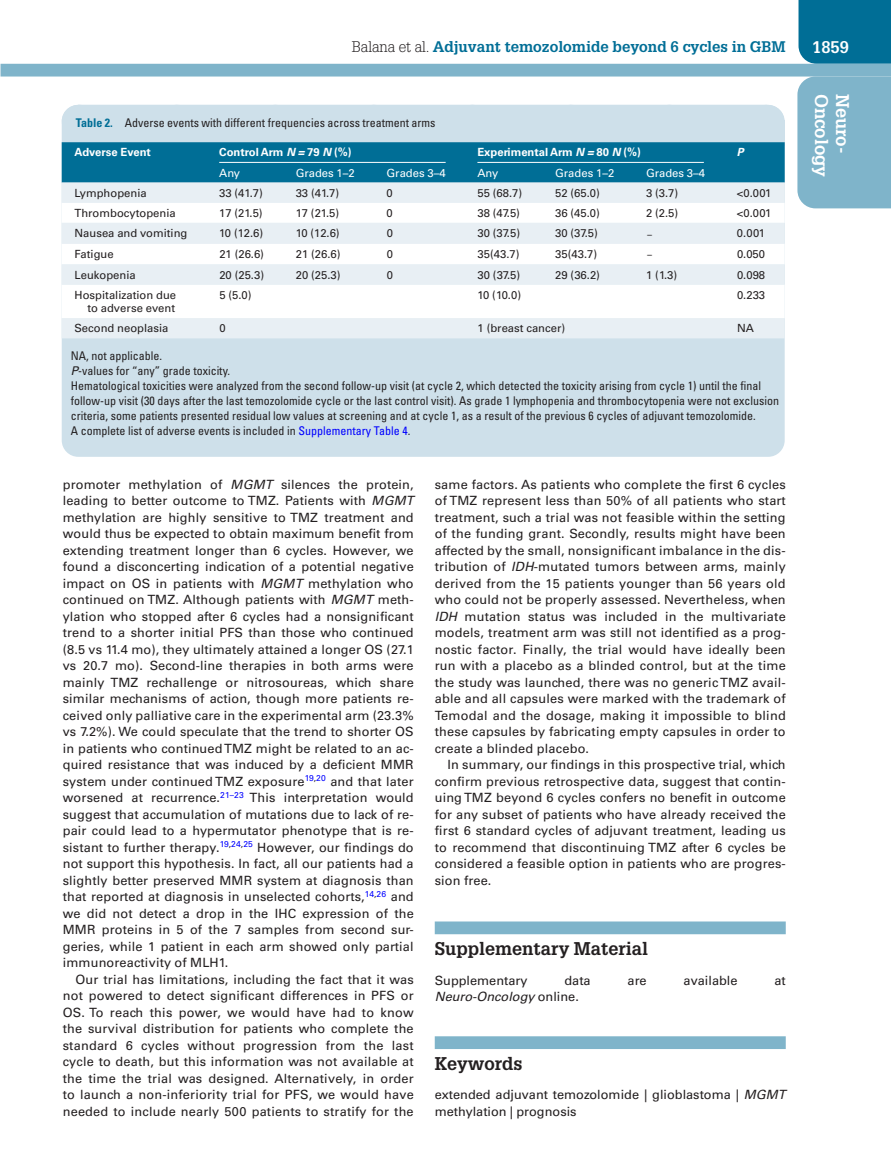
<style>
.page{position:relative;width:891px;height:1175px;background:#fff}
.page>*{position:absolute;margin:0;border:0;box-sizing:border-box;transform-origin:0 0}
.t1{font:700 18px "Glypha LT Std";color:#231f20}
.t2{font:700 18px "Glypha LT Std";color:#fff}
.t3{font:700 16.5px "Glypha LT Std";color:#fff}
.t4{font:700 15px "Glypha LT Std";color:#006e96}
.t5{font:12.75px/16.5px "Univers LT Std";letter-spacing:.01em;color:#231f20;text-align:justify}
.t6{font:italic 12.75px "Univers LT Std";color:#231f20}
.t7{font:condensed 12px/15px "Univers LT Std";color:#231f20}
.t8{font:11.25px/13.5px "Univers LT Std";color:#231f20;text-align:right}
.t9{font:700 11.25px "Univers LT Std";color:#fff}
.t10{font:11.25px "Univers LT Std";color:#fff}
.t11{font:11.25px "Gandhari Unicode";color:#231f20}
.t12{font:italic 700 11.25px "Univers LT Std";color:#fff}
.s1{font-weight:300;color:#231f20}
.s2{font-weight:700;color:#006e96}
.s3{font-style:italic}
.s4{font-style:italic;font-stretch:normal}
.s5{color:#00f}
.s6{font-style:normal}
</style>
<div class="page">
<div style="left:799px;top:0;width:92px;height:64px;background:#006e96"></div>
<div style="left:1px;top:64px;width:890px;height:12px;background:#7fb4ca"></div>
<div style="left:797px;top:76px;width:94px;height:132px;background:#7fb4ca"></div>
<div style="left:435px;top:921px;width:351px;height:13px;background:#7fb4ca"></div>
<div style="left:435px;top:1036px;width:351px;height:13px;background:#7fb4ca"></div>
<div style="left:62px;top:105px;width:723px;height:352px;background:#cee0ea;border-radius:16px"></div>
<svg style="left:62px;top:105px;width:723px;height:77px"></svg>
<div style="left:62px;top:182px;width:723px;height:156px;background:#e8eff4"></div>
<svg style="left:62px;top:203px;width:723px;height:115px;background:#f6f9fa"></svg>
<hr style="left:219px;top:162px;width:227px;height:1px;background:#fff">
<hr style="left:477px;top:162px;width:227px;height:1px;background:#fff">
<p class="t4" style="left:352px;top:37px;width:435px"><span class="s1">Balana et al.</span> Adjuvant temozolomide beyond 6 cycles in GBM</p>
<p class="t3" style="left:812px;top:37px;width:38px">1859</p>
<h1 class="t2" style="left:833px;top:94px;width:85px;rotate:90deg">Oncology</h1>
<h1 class="t2" style="left:854px;top:94px;width:61px;rotate:90deg">Neuro-</h1>
<p class="t7" style="left:76px;top:115px;width:361px"><span class="s2">Table 2.</span> Adverse events with different frequencies across treatment arms</p>
<p class="t9" style="left:74px;top:146px;width:78px">Adverse Event</p>
<p class="t9" style="left:219px;top:146px;width:134px">Control Arm <span class="s3">N =</span> 79 <span class="s3">N</span> (%)</p>
<p class="t9" style="left:477px;top:146px;width:165px">Experimental Arm <span class="s3">N =</span> 80 <span class="s3">N</span> (%)</p>
<p class="t12" style="left:737px;top:146px;width:8px">P</p>
<p class="t10" style="left:219px;top:166px;width:23px">Any</p>
<p class="t10" style="left:296px;top:166px;width:61px">Grades 1–2</p>
<p class="t10" style="left:387px;top:166px;width:61px">Grades 3–4</p>
<p class="t10" style="left:477px;top:166px;width:23px">Any</p>
<p class="t10" style="left:555px;top:166px;width:61px">Grades 1–2</p>
<p class="t10" style="left:646px;top:166px;width:61px">Grades 3–4</p>
<p class="t8" style="left:74px;top:186px;width:74px">Lymphopenia</p>
<p class="t8" style="left:219px;top:186px;width:45px">33 (41.7)</p>
<p class="t8" style="left:296px;top:186px;width:45px">33 (41.7)</p>
<p class="t8" style="left:387px;top:186px;width:8px">0</p>
<p class="t8" style="left:477px;top:186px;width:46px">55 (68.7)</p>
<p class="t8" style="left:555px;top:186px;width:46px">52 (65.0)</p>
<p class="t8" style="left:646px;top:186px;width:34px">3 (3.7)</p>
<p class="t8" style="left:737px;top:186px;width:36px">&lt;0.001</p>
<p class="t8" style="left:75px;top:206px;width:103px">Thrombocytopenia</p>
<p class="t8" style="left:219px;top:206px;width:45px">17 (21.5)</p>
<p class="t8" style="left:296px;top:206px;width:45px">17 (21.5)</p>
<p class="t8" style="left:387px;top:206px;width:8px">0</p>
<p class="t8" style="left:478px;top:206px;width:44px">38 (47.5)</p>
<p class="t8" style="left:555px;top:206px;width:46px">36 (45.0)</p>
<p class="t8" style="left:646px;top:206px;width:34px">2 (2.5)</p>
<p class="t8" style="left:737px;top:206px;width:36px">&lt;0.001</p>
<p class="t8" style="left:75px;top:226px;width:114px">Nausea and vomiting</p>
<p class="t8" style="left:219px;top:226px;width:45px">10 (12.6)</p>
<p class="t8" style="left:296px;top:226px;width:45px">10 (12.6)</p>
<p class="t8" style="left:387px;top:226px;width:8px">0</p>
<p class="t8" style="left:478px;top:226px;width:44px">30 (37.5)</p>
<p class="t8" style="left:555px;top:226px;width:44px">30 (37.5)</p>
<p class="t11" style="left:646px;top:227px;width:9px">‒</p>
<p class="t8" style="left:737px;top:226px;width:29px">0.001</p>
<p class="t8" style="left:75px;top:247px;width:41px">Fatigue</p>
<p class="t8" style="left:219px;top:247px;width:46px">21 (26.6)</p>
<p class="t8" style="left:296px;top:247px;width:46px">21 (26.6)</p>
<p class="t8" style="left:387px;top:247px;width:8px">0</p>
<p class="t8" style="left:478px;top:247px;width:43px">35(43.7)</p>
<p class="t8" style="left:555px;top:247px;width:43px">35(43.7)</p>
<p class="t11" style="left:646px;top:248px;width:9px">‒</p>
<p class="t8" style="left:737px;top:247px;width:30px">0.050</p>
<p class="t8" style="left:75px;top:268px;width:63px">Leukopenia</p>
<p class="t8" style="left:219px;top:268px;width:46px">20 (25.3)</p>
<p class="t8" style="left:296px;top:268px;width:46px">20 (25.3)</p>
<p class="t8" style="left:387px;top:268px;width:8px">0</p>
<p class="t8" style="left:478px;top:268px;width:44px">30 (37.5)</p>
<p class="t8" style="left:555px;top:268px;width:46px">29 (36.2)</p>
<p class="t8" style="left:646px;top:268px;width:33px">1 (1.3)</p>
<p class="t8" style="left:737px;top:268px;width:30px">0.098</p>
<p class="t8" style="left:75px;top:288px;width:103px">Hospitalization due to adverse event</p>
<p class="t8" style="left:219px;top:288px;width:34px">5 (5.0)</p>
<p class="t8" style="left:478px;top:288px;width:45px">10 (10.0)</p>
<p class="t8" style="left:737px;top:288px;width:30px">0.233</p>
<p class="t8" style="left:75px;top:322px;width:95px">Second neoplasia</p>
<p class="t8" style="left:219px;top:322px;width:8px">0</p>
<p class="t8" style="left:478px;top:322px;width:89px">1 (breast cancer)</p>
<p class="t8" style="left:737px;top:322px;width:18px">NA</p>
<p class="t7" style="left:71px;top:348px;width:710px">NA, not applicable.<br><span class="s4">P</span>-values for “any” grade toxicity.<br>Hematological toxicities were analyzed from the second follow-up visit (at cycle 2, which detected the toxicity arising from cycle 1) until the final follow-up visit (30 days after the last temozolomide cycle or the last control visit). As grade 1 lymphopenia and thrombocytopenia were not exclusion criteria, some patients presented residual low values at screening and at cycle 1, as a result of the previous 6 cycles of adjuvant temozolomide.<br>A complete list of adverse events is included in <span class="s5">Supplementary Table 4</span>.</p>
<p class="t5" style="left:63px;top:476px;width:353px">promoter methylation of <span class="s3">MGMT</span> silences the protein, leading to better outcome to TMZ. Patients with <span class="s3">MGMT </span>methylation are highly sensitive to TMZ treatment and would thus be expected to obtain maximum benefit from extending treatment longer than 6 cycles. However, we found a disconcerting indication of a potential negative impact on OS in patients with <span class="s3">MGMT</span> methylation who continued on TMZ. Although patients with <span class="s3">MGMT</span> meth&shy;ylation who stopped after 6 cycles had a nonsignificant trend to a shorter initial PFS than those who continued (8.5 vs 11.4 mo), they ultimately attained a longer OS (27.1 vs 20.7 mo). Second-line therapies in both arms were mainly TMZ rechallenge or nitrosoureas, which share similar mechanisms of action, though more patients re&shy;ceived only palliative care in the experimental arm (23.3% vs 7.2%). We could speculate that the trend to shorter OS in patients who continued TMZ might be related to an ac&shy;quired resistance that was induced by a deficient MMR system under continued TMZ exposure<sup>19</sup><sup>,</sup><sup>20</sup> and that later worsened at recurrence.<sup>21–23</sup> This interpretation would suggest that accumulation of mutations due to lack of re&shy;pair could lead to a hypermutator phenotype that is re&shy;sistant to further therapy.<sup>19</sup><sup>,</sup><sup>24</sup><sup>,</sup><sup>25</sup> However, our findings do not support this hypothesis. In fact, all our patients had a slightly better preserved MMR system at diagnosis than that reported at diagnosis in unselected cohorts,<sup>14</sup><sup>,</sup><sup>26</sup> and we did not detect a drop in the IHC expression of the MMR proteins in 5 of the 7 samples from second sur&shy;geries, while 1 patient in each arm showed only partial immunoreactivity of MLH1.</p>
<p class="t5" style="left:63px;top:971px;width:353px;text-indent:13px">Our trial has limitations, including the fact that it was not powered to detect significant differences in PFS or OS. To reach this power, we would have had to know the survival distribution for patients who complete the standard 6 cycles without progression from the last cycle to death, but this information was not available at the time the trial was designed. Alternatively, in order to launch a non-inferiority trial for PFS, we would have needed to include nearly 500 patients to stratify for the</p>
<p class="t5" style="left:435px;top:476px;width:353px">same factors. As patients who complete the first 6 cycles of TMZ represent less than 50% of all patients who start treatment, such a trial was not feasible within the setting of the funding grant. Secondly, results might have been affected by the small, nonsignificant imbalance in the dis&shy;tribution of <span class="s3">IDH</span>-mutated tumors between arms, mainly derived from the 15 patients younger than 56 years old who could not be properly assessed. Nevertheless, when <span class="s3">IDH</span> mutation status was included in the multivariate models, treatment arm was still not identified as a prog&shy;nostic factor. Finally, the trial would have ideally been run with a placebo as a blinded control, but at the time the study was launched, there was no generic TMZ avail&shy;able and all capsules were marked with the trademark of Temodal and the dosage, making it impossible to blind these capsules by fabricating empty capsules in order to create a blinded placebo.</p>
<p class="t5" style="left:435px;top:756px;width:353px;text-indent:13px">In summary, our findings in this prospective trial, which confirm previous retrospective data, suggest that contin&shy;uing TMZ beyond 6 cycles confers no benefit in outcome for any subset of patients who have already received the first 6 standard cycles of adjuvant treatment, leading us to recommend that discontinuing TMZ after 6 cycles be considered a feasible option in patients who are progres&shy;sion free.</p>
<h1 class="t1" style="left:435px;top:937px;width:215px">Supplementary Material</h1>
<p class="t5" style="left:435px;top:971px;width:94px">Supplementary</p>
<p class="t5" style="left:564px;top:971px;width:28px">data</p>
<p class="t5" style="left:628px;top:971px;width:21px">are</p>
<p class="t5" style="left:684px;top:971px;width:55px">available</p>
<p class="t5" style="left:774px;top:971px;width:13px">at</p>
<p class="t6" style="left:435px;top:989px;width:146px">Neuro-Oncology <span class="s6">online.</span></p>
<h1 class="t1" style="left:435px;top:1052px;width:89px">Keywords</h1>
<p class="t5" style="left:435px;top:1086px;width:352px">extended adjuvant temozolomide | glioblastoma | <span class="s3">MGMT </span>methylation | prognosis</p>
</div>
